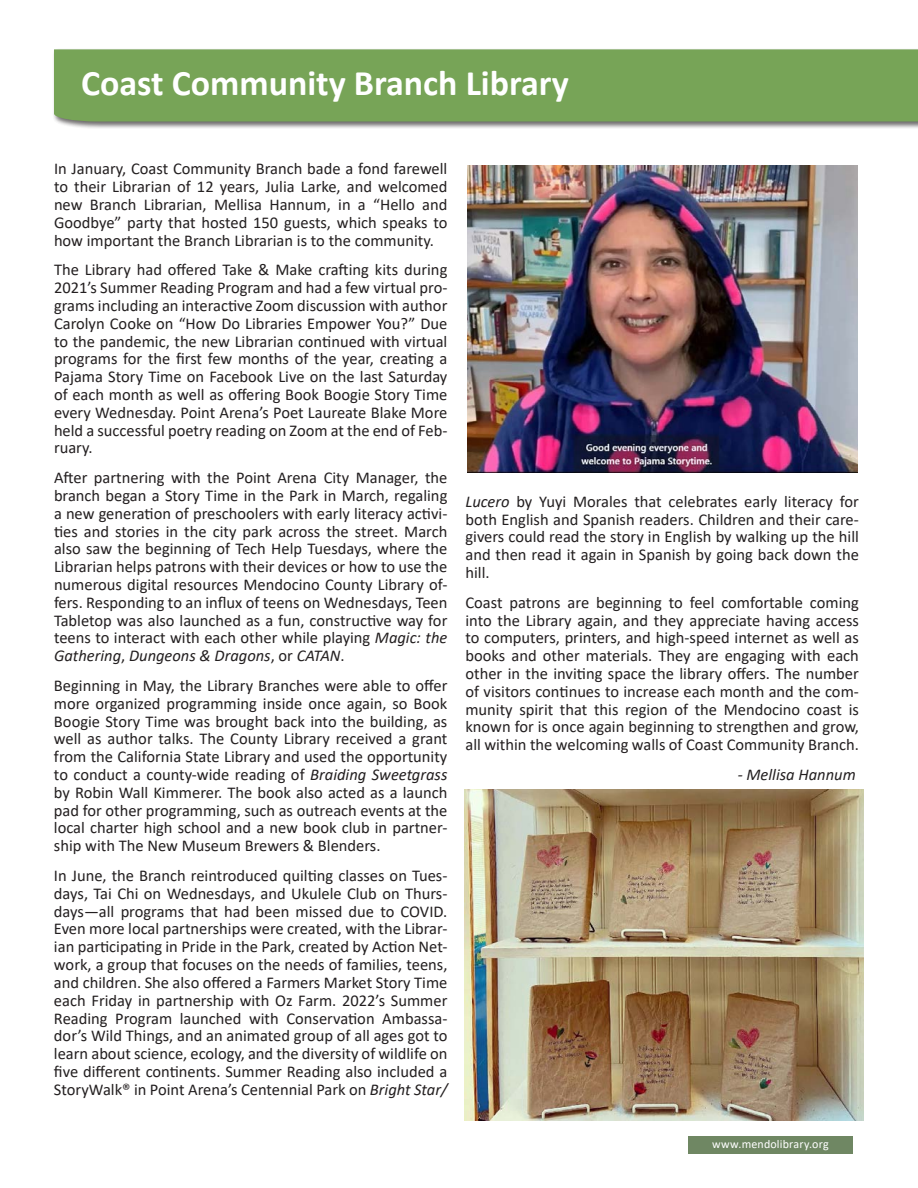
<style>
.page{position:relative;width:918px;height:1188px;background:#fff}
.page>*{position:absolute;margin:0;border:0;box-sizing:border-box;transform-origin:0 0}
._22_Title_gray_Bitte{font:700 36px "Calibri";color:#fff}
.t1{font:16.5px/17.9px "Calibri";color:#231f20;text-align:justify}
.t2{font:italic 16.5px "Calibri";color:#231f20}
._8_Content_gray_C_So{font:12px "Calibri";letter-spacing:.015em;color:#fff}
.s1{font-style:italic}
</style>
<div class="page">
<div style="left:52px;top:48px;width:866px;height:81px;background:#231f20;opacity:.75"></div>
<div style="left:54px;top:49px;width:864px;height:72px;background:#77a457"></div>
<div style="left:688px;top:1136px;width:165px;height:17px;background:#6f8763"></div>
<img style="left:468px;top:165px;width:389px;height:308px">
<img style="left:465px;top:790px;width:398px;height:330px">
<p class="_22_Title_gray_Bitte" style="left:81px;top:58px;width:489px">Coast Community Branch Library</p>
<p class="t1" style="left:54px;top:160px;width:395px">In January, Coast Community Branch bade a fond farewell to their Librarian of 12 years, Julia Larke, and welcomed new Branch Librarian, Mellisa Hannum, in a “Hello and Goodbye” party that hosted 150 guests, which speaks to how important the Branch Librarian is to the community.</p>
<p class="t1" style="left:54px;top:261px;width:395px">The Library had offered Take &amp; Make crafting kits during 2021’s Summer Reading Program and had a few virtual pro&shy;grams including an interactive Zoom discussion with author Carolyn Cooke on “How Do Libraries Empower You?” Due to the pandemic, the new Librarian continued with virtual programs for the first few months of the year, creating a Pajama Story Time on Facebook Live on the last Saturday of each month as well as offering Book Boogie Story Time every Wednesday. Point Arena’s Poet Laureate Blake More held a successful poetry reading on Zoom at the end of Feb&shy;ruary.</p>
<p class="t1" style="left:54px;top:468px;width:395px">After partnering with the Point Arena City Manager, the branch began a Story Time in the Park in March, regaling a new generation of preschoolers with early literacy activi&shy;ties and stories in the city park across the street. March also saw the beginning of Tech Help Tuesdays, where the Librarian helps patrons with their devices or how to use the numerous digital resources Mendocino County Library of&shy;fers. Responding to an influx of teens on Wednesdays, Teen Tabletop was also launched as a fun, constructive way for teens to interact with each other while playing <span class="s1">Magic: the Gathering</span>, <span class="s1">Dungeons &amp; Dragons</span>, or <span class="s1">CATAN</span>.</p>
<p class="t1" style="left:54px;top:676px;width:395px">Beginning in May, the Library Branches were able to offer more organized programming inside once again, so Book Boogie Story Time was brought back into the building, as well as author talks. The County Library received a grant from the California State Library and used the opportunity to conduct a county-wide reading of <span class="s1">Braiding Sweetgrass </span>by Robin Wall Kimmerer. The book also acted as a launch pad for other programming, such as outreach events at the local charter high school and a new book club in partner&shy;ship with The New Museum Brewers &amp; Blenders.</p>
<p class="t1" style="left:54px;top:866px;width:395px">In June, the Branch reintroduced quilting classes on Tues&shy;days, Tai Chi on Wednesdays, and Ukulele Club on Thurs&shy;days—all programs that had been missed due to COVID.<br>Even more local partnerships were created, with the Librar&shy;ian participating in Pride in the Park, created by Action Net&shy;work, a group that focuses on the needs of families, teens, and children. She also offered a Farmers Market Story Time each Friday in partnership with Oz Farm. 2022’s Summer Reading Program launched with Conservation Ambassa&shy;dor’s Wild Things, and an animated group of all ages got to learn about science, ecology, and the diversity of wildlife on five different continents. Summer Reading also included a StoryWalk® in Point Arena’s Centennial Park on <span class="s1">Bright Star/</span></p>
<p class="t1" style="left:465px;top:492px;width:395px"><span class="s1">Lucero</span> by Yuyi Morales that celebrates early literacy for both English and Spanish readers. Children and their care&shy;givers could read the story in English by walking up the hill and then read it again in Spanish by going back down the hill.</p>
<p class="t1" style="left:465px;top:593px;width:395px">Coast patrons are beginning to feel comfortable coming into the Library again, and they appreciate having access to computers, printers, and high-speed internet as well as books and other materials. They are engaging with each other in the inviting space the library offers. The number of visitors continues to increase each month and the com&shy;munity spirit that this region of the Mendocino coast is known for is once again beginning to strengthen and grow, all within the welcoming walls of Coast Community Branch.</p>
<p class="t2" style="left:738px;top:763px;width:119px">- Mellisa Hannum</p>
<p class="_8_Content_gray_C_So" style="left:712px;top:1136px;width:118px">www.mendolibrary.org</p>
</div>
